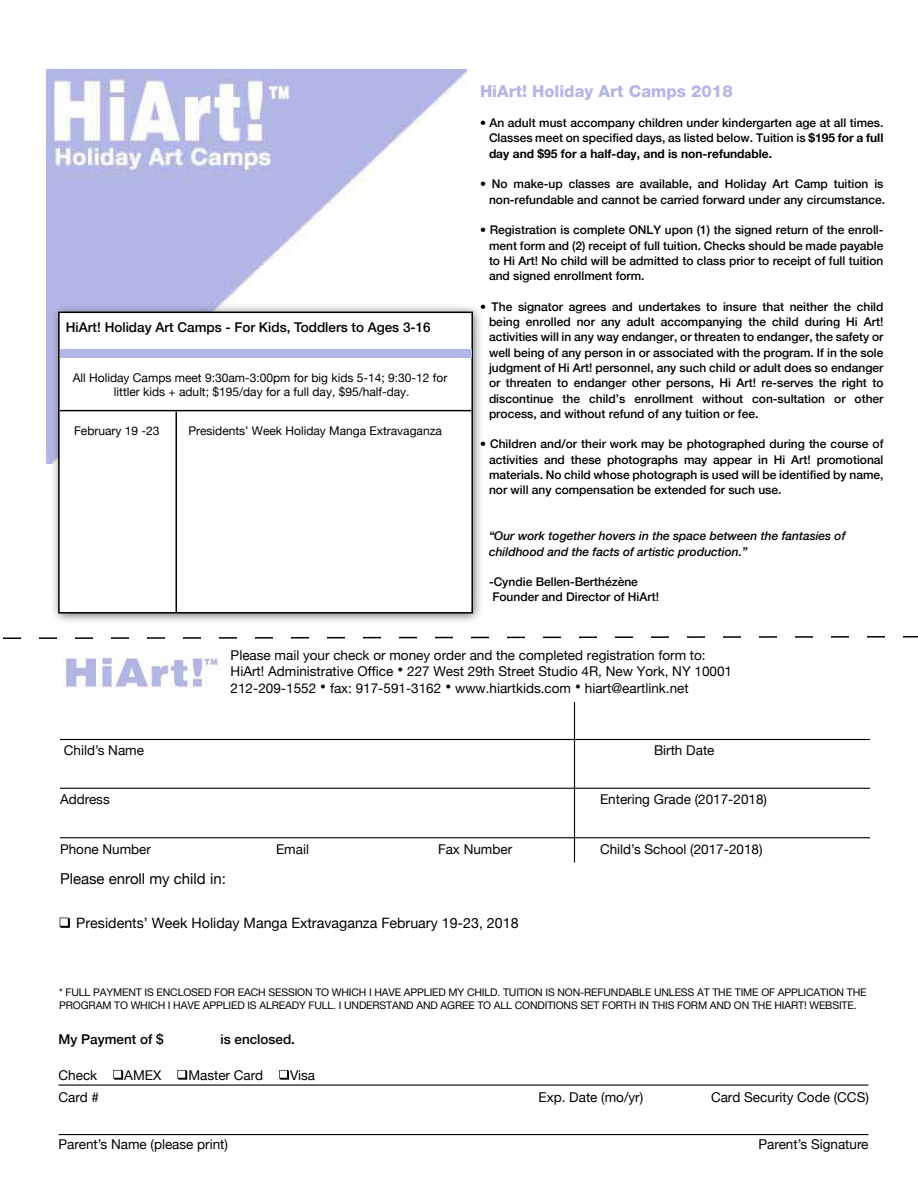
<style>
.page{position:relative;width:918px;height:1188px;background:#fff}
.page>*{position:absolute;margin:0;border:0;box-sizing:border-box;transform-origin:0 0}
.t1{font:800 16.5px "Helvetica Neue";color:#b3b5e7}
.t2{font:15px "Helvetica Neue";color:#000}
.t3{font:14.25px "Helvetica Neue";color:#000}
.t4{font:13.5px/16.5px "Helvetica Neue";color:#000}
.t5{font:500 13.5px "Helvetica Neue";color:#000}
.t6{font:500 12px/15.3px "Helvetica Neue";color:#000;text-align:justify}
.t7{font:12px/14.4px "Helvetica Neue";color:#000;text-align:center}
.t8{font:italic 500 12px/15.3px "Helvetica Neue";color:#000}
.t9{font:10.5px/12.6px "Helvetica Neue";letter-spacing:-.015em;color:#000}
.s1{font-weight:700}
.s2{font-size:18px}
</style>
<div class="page">
<img style="left:62px;top:669px;width:141px;height:19px">
<img style="left:46px;top:69px;width:420px;height:191px">
<img style="left:46px;top:260px;width:435px;height:409px">
<div style="left:59px;top:312px;width:413px;height:301px;background:#fff"></div>
<div style="left:58px;top:312px;width:415px;height:302px;border:2px solid #000"></div>
<div style="left:60px;top:349px;width:411px;height:8px;background:#b2b8e6"></div>
<hr style="left:60px;top:410px;width:411px;height:1px;background:#000">
<hr style="left:176px;top:412px;width:1px;height:200px;background:#000">
<svg style="left:3px;top:635px;width:915px;height:5px"></svg>
<svg style="left:60px;top:918px;width:10px;height:10px"></svg>
<svg style="left:113px;top:1070px;width:10px;height:10px"></svg>
<svg style="left:177px;top:1070px;width:10px;height:10px"></svg>
<svg style="left:279px;top:1070px;width:10px;height:10px"></svg>
<hr style="left:58px;top:1084px;width:810px;height:2px;background:#000">
<hr style="left:58px;top:1134px;width:810px;height:1px;background:#000">
<hr style="left:60px;top:739px;width:810px;height:1px;background:#000">
<hr style="left:60px;top:788px;width:810px;height:1px;background:#000">
<hr style="left:60px;top:837px;width:810px;height:1px;background:#000">
<hr style="left:574px;top:702px;width:1px;height:160px;background:#000">
<p class="t5" style="left:66px;top:317px;width:366px">HiArt! Holiday Art Camps - For Kids, Toddlers to Ages 3-16</p>
<p class="t7" style="left:73px;top:371px;width:376px">All Holiday Camps meet 9:30am-3:00pm for big kids 5-14; 9:30-12 for littler kids + adult; $195/day for a full day, $95/half-day.</p>
<p class="t7" style="left:74px;top:424px;width:87px">February 19 -23</p>
<p class="t7" style="left:188px;top:424px;width:255px">Presidents’ Week Holiday Manga Extravaganza</p>
<h1 class="t1" style="left:480px;top:81px;width:254px">HiArt! Holiday Art Camps 2018</h1>
<p class="t6" style="left:489px;top:114px;width:396px;text-indent:-9px">• An adult must accompany children under kindergarten age at all times.<br>Classes meet on specified days, as listed below. Tuition is <span class="s1">$195 for a full day and $95 for a half-day, and is non-refundable.</span></p>
<p class="t6" style="left:480px;top:175px;width:407px;text-align:right">• No make-up classes are available, and Holiday Art Camp tuition is non-refundable and cannot be carried forward under any circumstance.</p>
<p class="t6" style="left:489px;top:221px;width:396px;text-indent:-9px">• Registration is complete ONLY upon (1) the signed return of the enroll&shy;ment form and (2) receipt of full tuition. Checks should be made payable to Hi Art! No child will be admitted to class prior to receipt of full tuition and signed enrollment form.</p>
<p class="t6" style="left:489px;top:298px;width:396px;text-indent:-9px">• The signator agrees and undertakes to insure that neither the child being enrolled nor any adult accompanying the child during Hi Art! activities will in any way endanger, or threaten to endanger, the safety or well being of any person in or associated with the program. If in the sole judgment of Hi Art! personnel, any such child or adult does so endanger or threaten to endanger other persons, Hi Art! re-serves the right to discontinue the child’s enrollment without con-sultation or other process, and without refund of any tuition or fee.</p>
<p class="t6" style="left:489px;top:436px;width:396px;text-indent:-9px">• Children and/or their work may be photographed during the course of activities and these photographs may appear in Hi Art! promotional materials. No child whose photograph is used will be identified by name, nor will any compensation be extended for such use.</p>
<p class="t8" style="left:489px;top:528px;width:358px">“Our work together hovers in the space between the fantasies of childhood and the facts of artistic production.”</p>
<p class="t6" style="left:489px;top:573px;width:172px">-Cyndie Bellen-Berthézène<br>Founder and Director of HiArt!</p>
<p class="t4" style="left:231px;top:648px;width:503px">Please mail your check or money order and the completed registration form to:<br>HiArt! Administrative Office <span class="s2">•</span> 227 West 29th Street Studio 4R, New York, NY 10001<br>212-209-1552 <span class="s2">•</span> fax: 917-591-3162 <span class="s2">•</span> www.hiartkids.com <span class="s2">•</span> hiart@eartlink.net</p>
<p class="t4" style="left:64px;top:743px;width:82px">Child’s Name</p>
<p class="t4" style="left:654px;top:743px;width:62px">Birth Date</p>
<p class="t4" style="left:60px;top:792px;width:51px">Address</p>
<p class="t4" style="left:600px;top:792px;width:169px">Entering Grade (2017-2018)</p>
<p class="t4" style="left:60px;top:842px;width:93px">Phone Number</p>
<p class="t4" style="left:276px;top:842px;width:35px">Email</p>
<p class="t4" style="left:438px;top:842px;width:76px">Fax Number</p>
<p class="t4" style="left:600px;top:842px;width:164px">Child’s School (2017-2018)</p>
<p class="t2" style="left:60px;top:868px;width:167px">Please enroll my child in:</p>
<p class="t3" style="left:76px;top:912px;width:444px">Presidents’ Week Holiday Manga Extravaganza February 19-23, 2018</p>
<p class="t9" style="left:59px;top:987px;width:809px">* FULL PAYMENT IS ENCLOSED FOR EACH SESSION TO WHICH I HAVE APPLIED MY CHILD. TUITION IS NON-REFUNDABLE UNLESS AT THE TIME OF APPLICATION THE<br>PROGRAM TO WHICH I HAVE APPLIED IS ALREADY FULL. I UNDERSTAND AND AGREE TO ALL CONDITIONS SET FORTH IN THIS FORM AND ON THE HIART! WEBSITE.</p>
<p class="t5" style="left:58px;top:1028px;width:107px">My Payment of $</p>
<p class="t5" style="left:220px;top:1028px;width:76px">is enclosed.</p>
<p class="t4" style="left:58px;top:1067px;width:40px">Check</p>
<p class="t4" style="left:124px;top:1067px;width:39px">AMEX</p>
<p class="t4" style="left:188px;top:1067px;width:76px">Master Card</p>
<p class="t4" style="left:290px;top:1067px;width:27px">Visa</p>
<p class="t4" style="left:58px;top:1089px;width:42px">Card #</p>
<p class="t4" style="left:539px;top:1089px;width:106px">Exp. Date (mo/yr)</p>
<p class="t4" style="left:58px;top:1137px;width:171px">Parent’s Name (please print)</p>
<p class="t4" style="left:758px;top:1137px;width:112px">Parent’s Signature</p>
<p class="t4" style="left:711px;top:1089px;width:159px">Card Security Code (CCS)</p>
</div>
